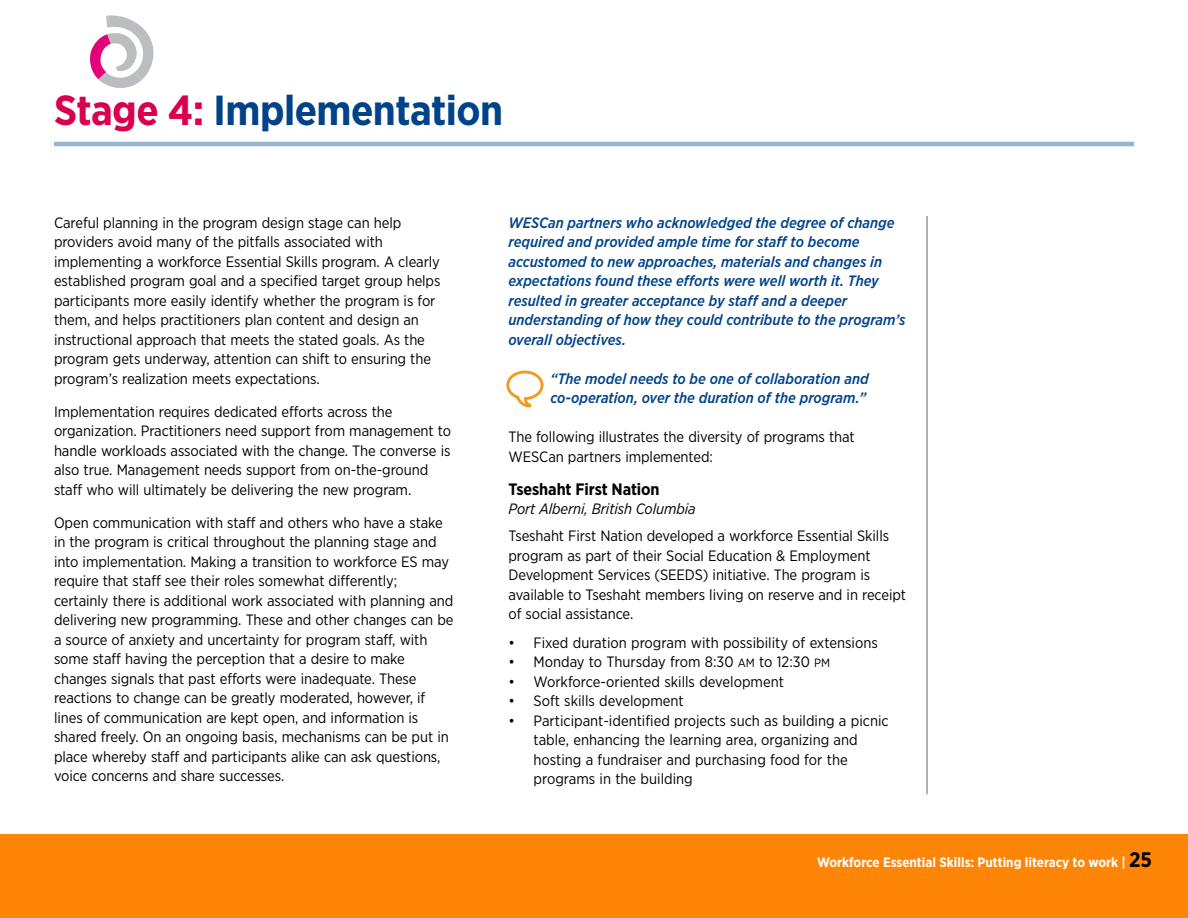
<style>
.page{position:relative;width:1188px;height:918px;background:#fff}
.page>*{position:absolute;margin:0;border:0;box-sizing:border-box;transform-origin:0 0}
.t1{font:700 42px "Gotham Narrow";letter-spacing:-.015em;color:#004389}
.t2{font:700 16.5px "Gotham Narrow";letter-spacing:-.005em;color:#000}
.t3{font:15px/19.5px "Gotham Narrow";letter-spacing:-.005em;color:#000}
.t4{font:italic 500 15px/19.5px "Gotham Narrow";color:#004389}
.t5{font:italic 15px "Gotham Narrow";letter-spacing:-.005em;color:#000}
.t6{font:700 13.5px "Gotham Narrow";color:#fff}
.s1{color:#da004e}
.s2{font-size:12px}
.s3{font-size:21px;color:#000}
</style>
<div class="page">
<svg style="left:90px;top:15px;width:63px;height:73px"></svg>
<div style="left:0;top:835px;width:1188px;height:83px;background:#ff8507"></div>
<hr style="left:54px;top:142px;width:1080px;height:4px;background:#99b4d0">
<svg style="left:506px;top:371px;width:37px;height:36px"></svg>
<hr style="left:926px;top:216px;width:2px;height:578px;background:#999">
<h1 class="t1" style="left:54px;top:96px;width:451px"><span class="s1">Stage 4:</span> Implementation</h1>
<p class="t3" style="left:54px;top:214px;width:388px">Careful planning in the program design stage can help providers avoid many of the pitfalls associated with implementing a workforce Essential Skills program. A clearly established program goal and a specified target group helps participants more easily identify whether the program is for them, and helps practitioners plan content and design an instructional approach that meets the stated goals. As the program gets underway, attention can shift to ensuring the program’s realization meets expectations.</p>
<p class="t3" style="left:54px;top:403px;width:399px">Implementation requires dedicated efforts across the organization. Practitioners need support from management to handle workloads associated with the change. The converse is also true. Management needs support from on-the-ground staff who will ultimately be delivering the new program.</p>
<p class="t3" style="left:54px;top:514px;width:401px">Open communication with staff and others who have a stake in the program is critical throughout the planning stage and into implementation. Making a transition to workforce ES may require that staff see their roles somewhat differently; certainly there is additional work associated with planning and delivering new programming. These and other changes can be a source of anxiety and uncertainty for program staff, with some staff having the perception that a desire to make changes signals that past efforts were inadequate. These reactions to change can be greatly moderated, however, if lines of communication are kept open, and information is shared freely. On an ongoing basis, mechanisms can be put in place whereby staff and participants alike can ask questions, voice concerns and share successes.</p>
<p class="t4" style="left:508px;top:214px;width:399px">WESCan partners who acknowledged the degree of change required and provided ample time for staff to become accustomed to new approaches, materials and changes in expectations found these efforts were well worth it. They resulted in greater acceptance by staff and a deeper understanding of how they could contribute to the program’s overall objectives.</p>
<p class="t4" style="left:550px;top:370px;width:320px">“The model needs to be one of collaboration and co-operation, over the duration of the program.”</p>
<p class="t3" style="left:508px;top:429px;width:348px">The following illustrates the diversity of programs that<br>WESCan partners implemented:</p>
<p class="t2" style="left:508px;top:483px;width:153px">Tseshaht First Nation</p>
<p class="t5" style="left:508px;top:504px;width:189px">Port Alberni, British Columbia</p>
<p class="t3" style="left:508px;top:528px;width:399px">Tseshaht First Nation developed a workforce Essential Skills program as part of their Social Education &amp; Employment Development Services (SEEDS) initiative. The program is available to Tseshaht members living on reserve and in receipt of social assistance.</p>
<p class="t3" style="left:508px;top:634px;width:371px">• Fixed duration program with possibility of extensions</p>
<p class="t3" style="left:508px;top:654px;width:323px">• Monday to Thursday from 8:30 <span class="s2">AM</span> to 12:30 <span class="s2">PM</span></p>
<p class="t3" style="left:508px;top:673px;width:277px">• Workforce-oriented skills development</p>
<p class="t3" style="left:508px;top:693px;width:177px">• Soft skills development</p>
<p class="t3" style="left:534px;top:712px;width:357px;text-indent:-25px">• Participant-identified projects such as building a picnic table, enhancing the learning area, organizing and hosting a fundraiser and purchasing food for the programs in the building</p>
<p class="t6" style="left:817px;top:858px;width:336px">Workforce Essential Skills: Putting literacy to work | <span class="s3">25</span></p>
</div>
